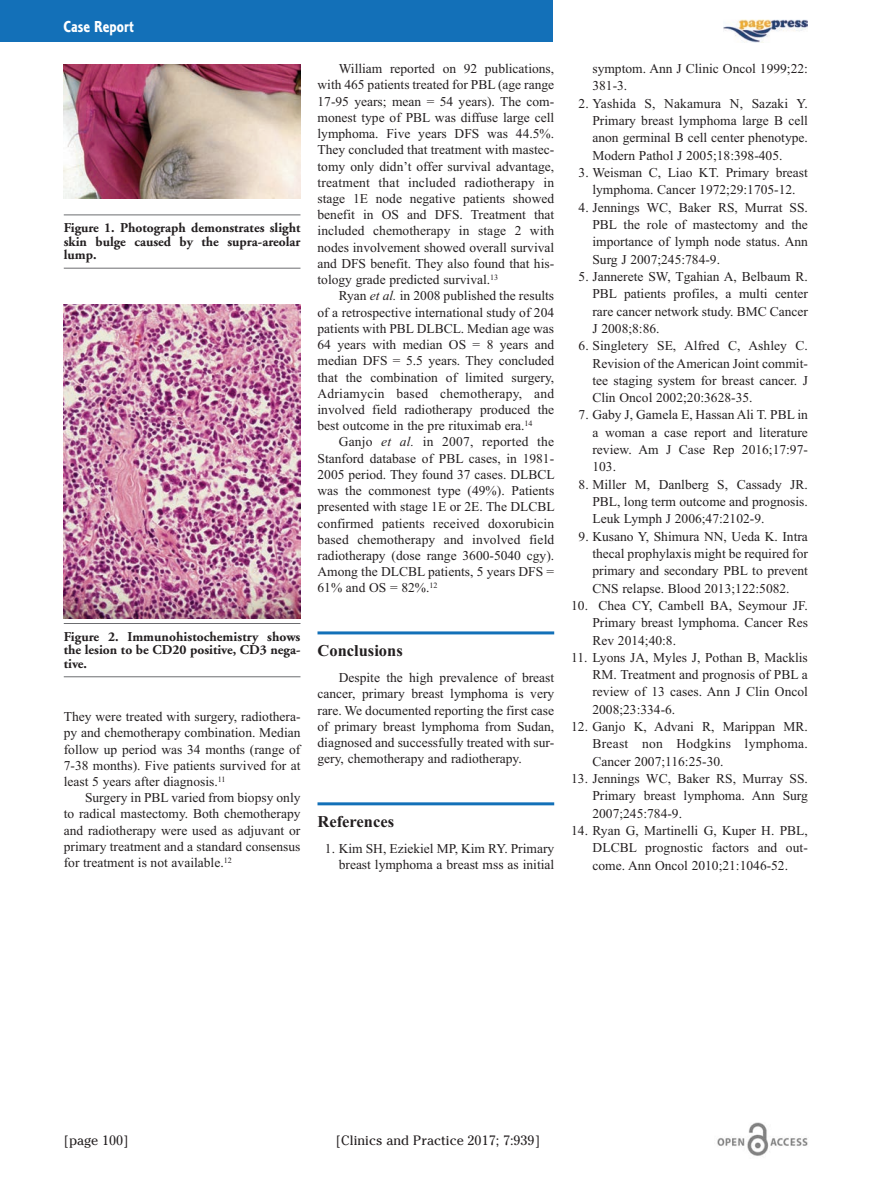
<style>
.page{position:relative;width:893px;height:1191px;background:#fff}
.page>*{position:absolute;margin:0;border:0;box-sizing:border-box;transform-origin:0 0}
.t1{font:700 16.5px "Times New Roman";color:#231f20}
.t2{font:16.5px "Corinthian Bold Condensed Plain";color:#fff}
.t3{font:13.5px/16.2px "Times New Roman";color:#231f20;text-align:justify}
.t4{font:700 13.5px/13.5px "Adobe Garamond";color:#231f20;text-align:justify}
.t5{font:13.5px "Cheltenham";color:#231f20}
.s1{font-style:italic}
</style>
<div class="page">
<hr style="left:317px;top:631px;width:237px;height:3px;background:#1370b8">
<hr style="left:317px;top:802px;width:237px;height:3px;background:#1370b8">
<div style="left:0;top:0;width:553px;height:42px;background:#1370b8"></div>
<img style="left:717px;top:1123px;width:91px;height:33px">
<img style="left:723px;top:19px;width:84px;height:24px">
<hr style="left:64px;top:214px;width:236px;height:1px;background:#6c6d70">
<hr style="left:64px;top:268px;width:236px;height:1px;background:#6c6d70">
<img style="left:64px;top:64px;width:236px;height:134px">
<hr style="left:64px;top:623px;width:236px;height:1px;background:#6c6d70">
<hr style="left:64px;top:676px;width:236px;height:1px;background:#6c6d70">
<img style="left:64px;top:304px;width:236px;height:314px">
<p class="t2" style="left:63px;top:21px;width:72px">Case Report</p>
<p class="t4" style="left:64px;top:222px;width:238px">Figure 1. Photograph demonstrates slight skin bulge caused by the supra-areolar lump.</p>
<p class="t4" style="left:64px;top:631px;width:238px">Figure 2. Immunohistochemistry shows the lesion to be CD20 positive, CD3 nega&shy;tive.</p>
<p class="t3" style="left:64px;top:708px;width:238px">They were treated with surgery, radiothera&shy;py and chemotherapy combination. Median follow up period was 34 months (range of 7-38 months). Five patients survived for at least 5 years after diagnosis.<sup>11</sup></p>
<p class="t3" style="left:64px;top:789px;width:238px;text-indent:21px">Surgery in PBL varied from biopsy only to radical mastectomy. Both chemotherapy and radiotherapy were used as adjuvant or primary treatment and a standard consensus for treatment is not available.<sup>12</sup></p>
<p class="t3" style="left:317px;top:60px;width:238px;text-indent:21px">William reported on 92 publications, with 465 patients treated for PBL (age range 17-95 years; mean = 54 years). The com&shy;monest type of PBL was diffuse large cell lymphoma. Five years DFS was 44.5%.<br>They concluded that treatment with mastec&shy;tomy only didn’t offer survival advantage, treatment that included radiotherapy in stage 1E node negative patients showed benefit in OS and DFS. Treatment that included chemotherapy in stage 2 with nodes involvement showed overall survival and DFS benefit. They also found that his&shy;tology grade predicted survival.<sup>13</sup></p>
<p class="t3" style="left:317px;top:287px;width:238px;text-indent:21px">Ryan <span class="s1">et al.</span> in 2008 published the results of a retrospective international study of 204 patients with PBL DLBCL. Median age was 64 years with median OS = 8 years and median DFS = 5.5 years. They concluded that the combination of limited surgery, Adriamycin based chemotherapy, and involved field radiotherapy produced the best outcome in the pre rituximab era.<sup>14</sup></p>
<p class="t3" style="left:317px;top:433px;width:239px;text-indent:21px">Ganjo <span class="s1">et al.</span> in 2007, reported the Stanford database of PBL cases, in 1981- 2005 period. They found 37 cases. DLBCL was the commonest type (49%). Patients presented with stage 1E or 2E. The DLCBL confirmed patients received doxorubicin based chemotherapy and involved field radiotherapy (dose range 3600-5040 cgy).<br>Among the DLCBL patients, 5 years DFS = 61% and OS = 82%.<sup>12</sup></p>
<p class="t1" style="left:317px;top:640px;width:87px">Conclusions</p>
<p class="t3" style="left:317px;top:669px;width:238px;text-indent:21px">Despite the high prevalence of breast cancer, primary breast lymphoma is very rare. We documented reporting the first case of primary breast lymphoma from Sudan, diagnosed and successfully treated with sur&shy;gery, chemotherapy and radiotherapy.</p>
<p class="t1" style="left:317px;top:811px;width:78px">References</p>
<p class="t3" style="left:325px;top:840px;width:231px;text-align:right">1. Kim SH, Eziekiel MP, Kim RY. Primary breast lymphoma a breast mss as initial</p>
<p class="t3" style="left:592px;top:60px;width:217px;line-height:17.2px">symptom. Ann J Clinic Oncol 1999;22:<br>381-3.</p>
<p class="t3" style="left:592px;top:94px;width:217px;line-height:17.2px;text-indent:-14px">2. Yashida S, Nakamura N, Sazaki Y.<br>Primary breast lymphoma large B cell anon germinal B cell center phenotype.<br>Modern Pathol J 2005;18:398-405.</p>
<p class="t3" style="left:579px;top:164px;width:231px;line-height:17.2px;text-align:center">3. Weisman C, Liao KT. Primary breast lymphoma. Cancer 1972;29:1705-12.</p>
<p class="t3" style="left:592px;top:198px;width:217px;line-height:17.2px;text-indent:-14px">4. Jennings WC, Baker RS, Murrat SS.<br>PBL the role of mastectomy and the importance of lymph node status. Ann Surg J 2007;245:784-9.</p>
<p class="t3" style="left:592px;top:268px;width:217px;line-height:17.2px;text-indent:-14px">5. Jannerete SW, Tgahian A, Belbaum R.<br>PBL patients profiles, a multi center rare cancer network study. BMC Cancer J 2008;8:86.</p>
<p class="t3" style="left:592px;top:337px;width:217px;line-height:17.2px;text-indent:-14px">6. Singletery SE, Alfred C, Ashley C.<br>Revision of the American Joint commit&shy;tee staging system for breast cancer. J Clin Oncol 2002;20:3628-35.</p>
<p class="t3" style="left:592px;top:406px;width:217px;line-height:17.2px;text-indent:-14px">7. Gaby J, Gamela E, Hassan Ali T. PBL in a woman a case report and literature review. Am J Case Rep 2016;17:97- 103.</p>
<p class="t3" style="left:592px;top:475px;width:217px;line-height:17.2px;text-indent:-14px">8. Miller M, Danlberg S, Cassady JR.<br>PBL, long term outcome and prognosis.<br>Leuk Lymph J 2006;47:2102-9.</p>
<p class="t3" style="left:592px;top:527px;width:217px;line-height:17.2px;text-indent:-14px">9. Kusano Y, Shimura NN, Ueda K. Intra thecal prophylaxis might be required for primary and secondary PBL to prevent CNS relapse. Blood 2013;122:5082.</p>
<p class="t3" style="left:592px;top:596px;width:217px;line-height:17.2px;text-indent:-21px">10. Chea CY, Cambell BA, Seymour JF.<br>Primary breast lymphoma. Cancer Res Rev 2014;40:8.</p>
<p class="t3" style="left:592px;top:648px;width:217px;line-height:17.2px;text-indent:-21px">11. Lyons JA, Myles J, Pothan B, Macklis RM. Treatment and prognosis of PBL a review of 13 cases. Ann J Clin Oncol 2008;23:334-6.</p>
<p class="t3" style="left:592px;top:718px;width:217px;line-height:17.2px;text-indent:-21px">12. Ganjo K, Advani R, Marippan MR.<br>Breast non Hodgkins lymphoma.<br>Cancer 2007;116:25-30.</p>
<p class="t3" style="left:592px;top:769px;width:217px;line-height:17.2px;text-indent:-21px">13. Jennings WC, Baker RS, Murray SS.<br>Primary breast lymphoma. Ann Surg 2007;245:784-9.</p>
<p class="t3" style="left:592px;top:821px;width:217px;line-height:17.2px;text-indent:-21px">14. Ryan G, Martinelli G, Kuper H. PBL, DLCBL prognostic factors and out&shy;come. Ann Oncol 2010;21:1046-52.</p>
<p class="t5" style="left:64px;top:1132px;width:66px">[page 100]</p>
<p class="t5" style="left:336px;top:1132px;width:206px">[Clinics and Practice 2017; 7:939]</p>
</div>
